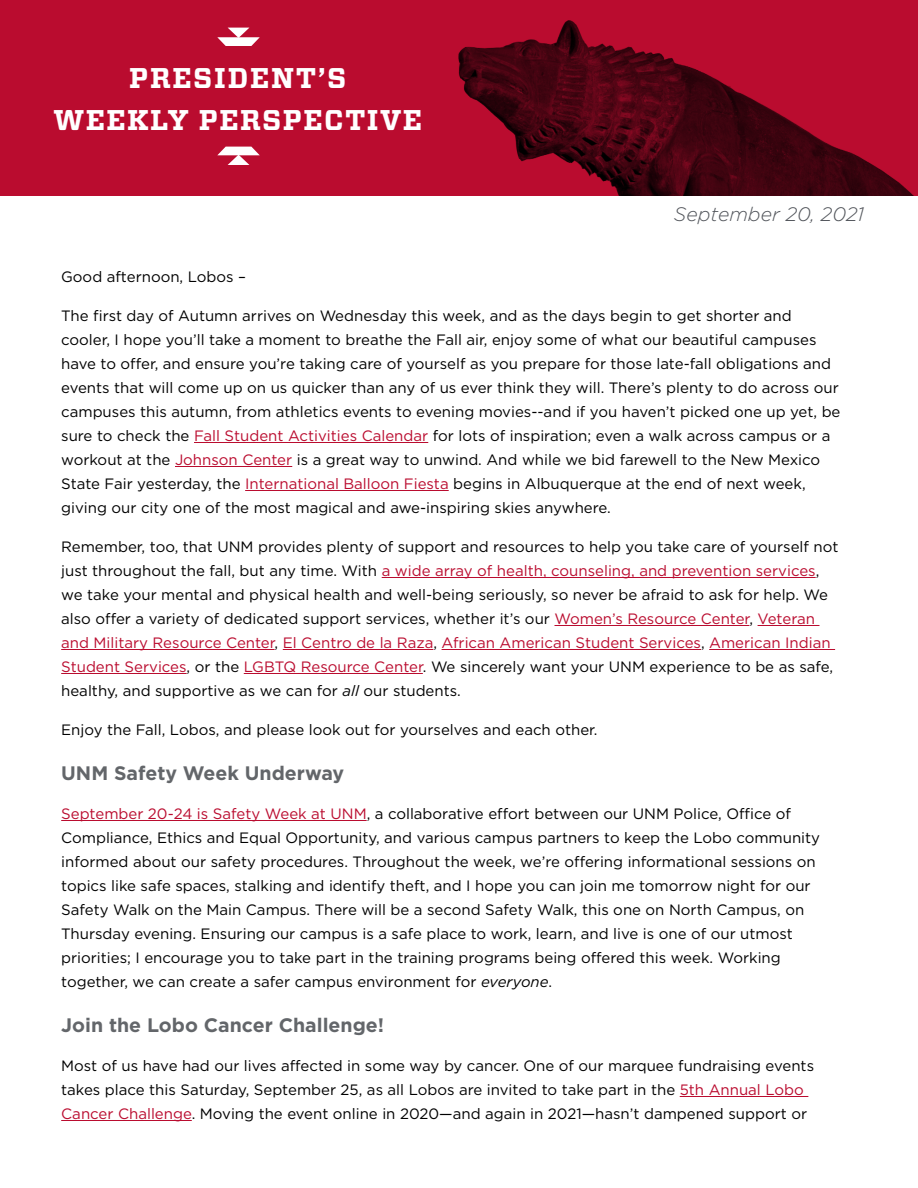
<style>
.page{position:relative;width:918px;height:1188px;background:#fff}
.page>*{position:absolute;margin:0;border:0;box-sizing:border-box;transform-origin:0 0}
.t1{font:700 28.5px/42px "Vitesse";letter-spacing:.05em;color:#fff;text-align:center}
.Normal__Web{font:700 19.5px "Gotham";color:#63666a}
.Date{font:italic 300 19.5px "Gotham";color:#52555b}
.Normal__Web-2{font:15px/24px "Gotham";color:#000}
.s1{color:#ba0c2f}
.s2{font-style:italic}
</style>
<div class="page">
<hr style="left:194px;top:442px;width:234px;height:1px;background:#ba0c2f">
<hr style="left:175px;top:466px;width:117px;height:1px;background:#ba0c2f">
<hr style="left:245px;top:490px;width:204px;height:1px;background:#ba0c2f">
<hr style="left:382px;top:577px;width:434px;height:1px;background:#ba0c2f">
<hr style="left:554px;top:625px;width:195px;height:1px;background:#ba0c2f">
<hr style="left:758px;top:625px;width:61px;height:1px;background:#ba0c2f">
<hr style="left:61px;top:649px;width:214px;height:1px;background:#ba0c2f">
<hr style="left:283px;top:649px;width:150px;height:1px;background:#ba0c2f">
<hr style="left:442px;top:649px;width:259px;height:1px;background:#ba0c2f">
<hr style="left:709px;top:649px;width:126px;height:1px;background:#ba0c2f">
<hr style="left:61px;top:673px;width:126px;height:1px;background:#ba0c2f">
<hr style="left:244px;top:673px;width:179px;height:1px;background:#ba0c2f">
<hr style="left:61px;top:820px;width:306px;height:1px;background:#ba0c2f">
<hr style="left:680px;top:1096px;width:128px;height:1px;background:#ba0c2f">
<hr style="left:61px;top:1120px;width:131px;height:1px;background:#ba0c2f">
<div style="left:0;top:0;width:918px;height:196px;background:#ba0c2f"></div>
<img style="left:458px;top:20px;width:456px;height:176px">
<svg style="left:217px;top:28px;width:43px;height:18px"></svg>
<svg style="left:217px;top:147px;width:43px;height:18px"></svg>
<p class="t1" style="left:53px;top:58px;width:370px">PRESIDENT’S<br>WEEKLY PERSPECTIVE</p>
<h2 class="Date" style="left:674px;top:202px;width:192px">September 20, 2021</h2>
<p class="Normal__Web-2" style="left:61px;top:264px;width:186px">Good afternoon, Lobos –</p>
<p class="Normal__Web-2" style="left:61px;top:303px;width:781px">The first day of Autumn arrives on Wednesday this week, and as the days begin to get shorter and cooler, I hope you’ll take a moment to breathe the Fall air, enjoy some of what our beautiful campuses have to offer, and ensure you’re taking care of yourself as you prepare for those late-fall obligations and events that will come up on us quicker than any of us ever think they will. There’s plenty to do across our campuses this autumn, from athletics events to evening movies--and if you haven’t picked one up yet, be sure to check the <span class="s1">Fall Student Activities Calendar</span> for lots of inspiration; even a walk across campus or a</p>
<p class="Normal__Web-2" style="left:61px;top:447px;width:761px">workout at the <span class="s1">Johnson Center</span> is a great way to unwind. And while we bid farewell to the New Mexico<br>State Fair yesterday, the <span class="s1">International Balloon Fiesta</span> begins in Albuquerque at the end of next week, giving our city one of the most magical and awe-inspiring skies anywhere.</p>
<p class="Normal__Web-2" style="left:61px;top:534px;width:779px">Remember, too, that UNM provides plenty of support and resources to help you take care of yourself not just throughout the fall, but any time. With <span class="s1">a wide array of health, counseling, and prevention services</span>, we take your mental and physical health and well-being seriously, so never be afraid to ask for help. We also offer a variety of dedicated support services, whether it’s our <span class="s1">Women’s Resource Center</span>, <span class="s1">Veteran and Military Resource Center</span>, <span class="s1">El Centro de la Raza</span>, <span class="s1">African American Student Services</span>, <span class="s1">American Indian Student Services</span>, or the <span class="s1">LGBTQ Resource Center</span>. We sincerely want your UNM experience to be as safe, healthy, and supportive as we can for <span class="s2">all</span> our students.</p>
<p class="Normal__Web-2" style="left:61px;top:717px;width:538px">Enjoy the Fall, Lobos, and please look out for yourselves and each other.</p>
<p class="Normal__Web" style="left:61px;top:760px;width:285px">UNM Safety Week Underway</p>
<p class="Normal__Web-2" style="left:61px;top:801px;width:760px"><span class="s1">September 20-24 is Safety Week at UNM</span>, a collaborative effort between our UNM Police, Office of Compliance, Ethics and Equal Opportunity, and various campus partners to keep the Lobo community informed about our safety procedures. Throughout the week, we’re offering informational sessions on topics like safe spaces, stalking and identify theft, and I hope you can join me tomorrow night for our Safety Walk on the Main Campus. There will be a second Safety Walk, this one on North Campus, on Thursday evening. Ensuring our campus is a safe place to work, learn, and live is one of our utmost priorities; I encourage you to take part in the training programs being offered this week. Working together, we can create a safer campus environment for <span class="s2">everyone</span>.</p>
<p class="Normal__Web" style="left:61px;top:1012px;width:324px">Join the Lobo Cancer Challenge!</p>
<p class="Normal__Web-2" style="left:61px;top:1053px;width:754px">Most of us have had our lives affected in some way by cancer. One of our marquee fundraising events takes place this Saturday, September 25, as all Lobos are invited to take part in the <span class="s1">5th Annual Lobo<br>Cancer Challenge</span>. Moving the event online in 2020—and again in 2021—hasn’t dampened support or</p>
</div>
